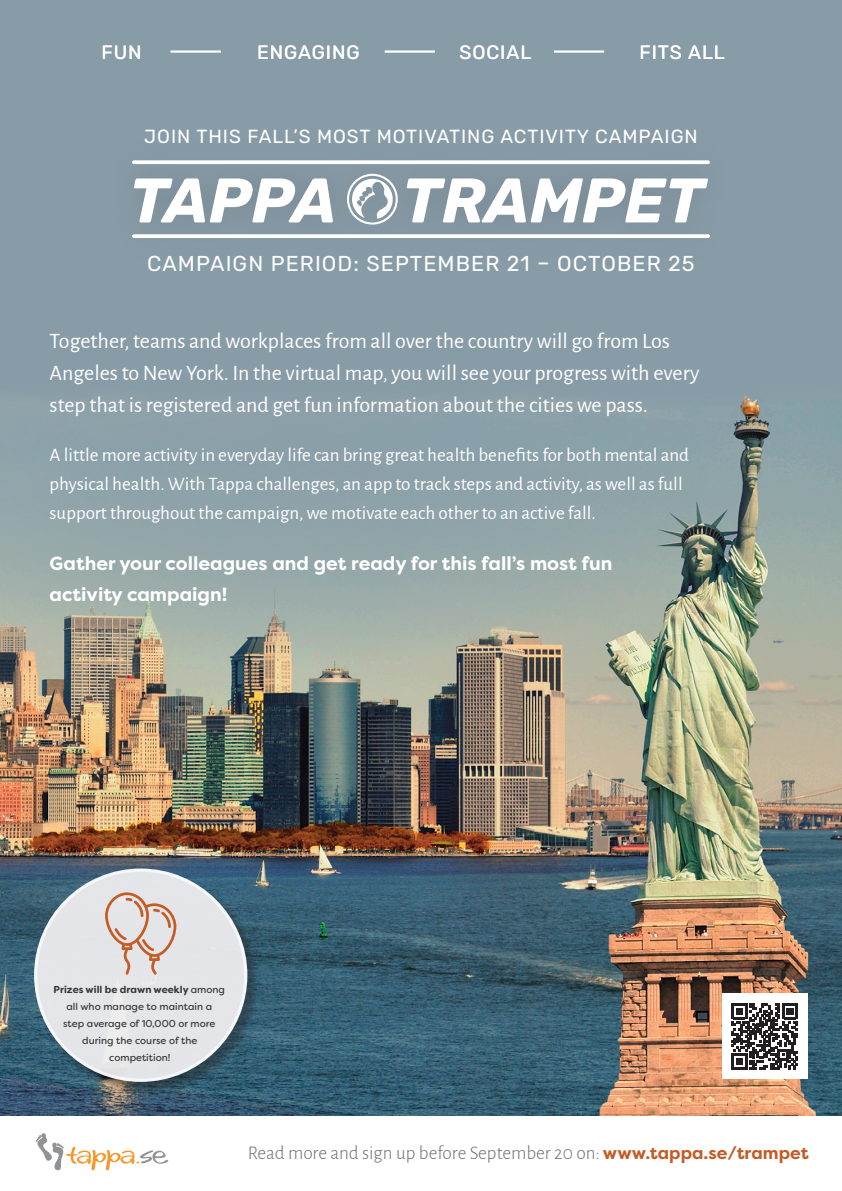
<style>
.page{position:relative;width:842px;height:1191px;background:#fff}
.page>*{position:absolute;margin:0;border:0;box-sizing:border-box;transform-origin:0 0}
.t1{font:22px/32px "Alegreya Sans";color:#fff}
.t2{font:21.5px "Rubik";letter-spacing:.05em;color:#fff}
.t3{font:300 19.3px "Alegreya Sans";color:#6c6d70}
.t4{font:19.3px "Rubik";letter-spacing:.05em;color:#fff}
.t5{font:19px/29px "Alegreya Sans";color:#fff}
.t6{font:700 19px/31px "Filson Pro";color:#fff}
.t7{font:19px "Rubik";letter-spacing:.05em;color:#fff}
.t8{font:10px/17px "Filson Soft";color:#363536;text-align:center}
.s1{font-weight:700}
.s2{font-family:"Filson Pro";font-weight:700;font-size:17.4px;color:#c45b26}
</style>
<div class="page">
<div style="left:0;top:0;width:842px;height:251px;background:#889ca8"></div>
<img style="left:0;top:405px;width:842px;height:710px">
<div style="left:0;top:233px;width:842px;height:172px;background:#889ca8"></div>
<div style="left:722px;top:994px;width:85px;height:85px;background:#fff"></div>
<svg style="left:731px;top:1003px;width:67px;height:66px"></svg>
<div style="left:36px;top:870px;width:225px;height:225px;background:#231f20;opacity:.44"></div>
<div style="left:36px;top:870px;width:210px;height:210px;background:#e4e6e8;border-radius:50%"></div>
<svg style="left:105px;top:892px;width:71px;height:82px"></svg>
<svg style="left:36px;top:1133px;width:132px;height:38px"></svg>
<svg style="left:134px;top:178px;width:199px;height:44px"></svg>
<svg style="left:407px;top:178px;width:301px;height:44px"></svg>
<svg style="left:347px;top:174px;width:51px;height:51px"></svg>
<svg style="left:132px;top:160px;width:578px;height:4px;background:#f4f6f6"></svg>
<svg style="left:132px;top:234px;width:578px;height:4px;background:#f6f7f8"></svg>
<hr style="left:171px;top:51px;width:50px;height:1px;background:#fff">
<hr style="left:385px;top:51px;width:50px;height:1px;background:#fff">
<hr style="left:554px;top:51px;width:50px;height:1px;background:#fff">
<svg style="left:0;top:396px;width:788px;height:267px;background:#94a4a3"></svg>
<p class="t4" style="left:102px;top:42px;width:42px">FUN</p>
<p class="t4" style="left:257px;top:42px;width:104px">ENGAGING</p>
<p class="t4" style="left:459px;top:42px;width:73px">SOCIAL</p>
<p class="t4" style="left:639px;top:42px;width:87px">FITS ALL</p>
<p class="t7" style="left:144px;top:126px;width:555px">JOIN THIS FALL’S MOST MOTIVATING ACTIVITY CAMPAIGN</p>
<p class="t2" style="left:147px;top:252px;width:549px">CAMPAIGN PERIOD: SEPTEMBER 21 – OCTOBER 25</p>
<p class="t1" style="left:50px;top:324px;width:651px">Together, teams and workplaces from all over the country will go from Los<br>Angeles to New York. In the virtual map, you will see your progress with every step that is registered and get fun information about the cities we pass.</p>
<p class="t5" style="left:50px;top:439px;width:641px">A little more activity in everyday life can bring great health benefits for both mental and physical health. With Tappa challenges, an app to track steps and activity, as well as full support throughout the campaign, we motivate each other to an active fall.</p>
<p class="t6" style="left:50px;top:548px;width:564px">Gather your colleagues and get ready for this fall’s most fun activity campaign!</p>
<p class="t8" style="left:54px;top:981px;width:173px"><span class="s1">Prizes will be drawn weekly</span> among all who manage to maintain a<br>step average of 10,000 or more during the course of the competition!</p>
<p class="t3" style="left:248px;top:1140px;width:562px">Read more and sign up before September 20 on: <span class="s2">www.tappa.se/trampet</span></p>
</div>
